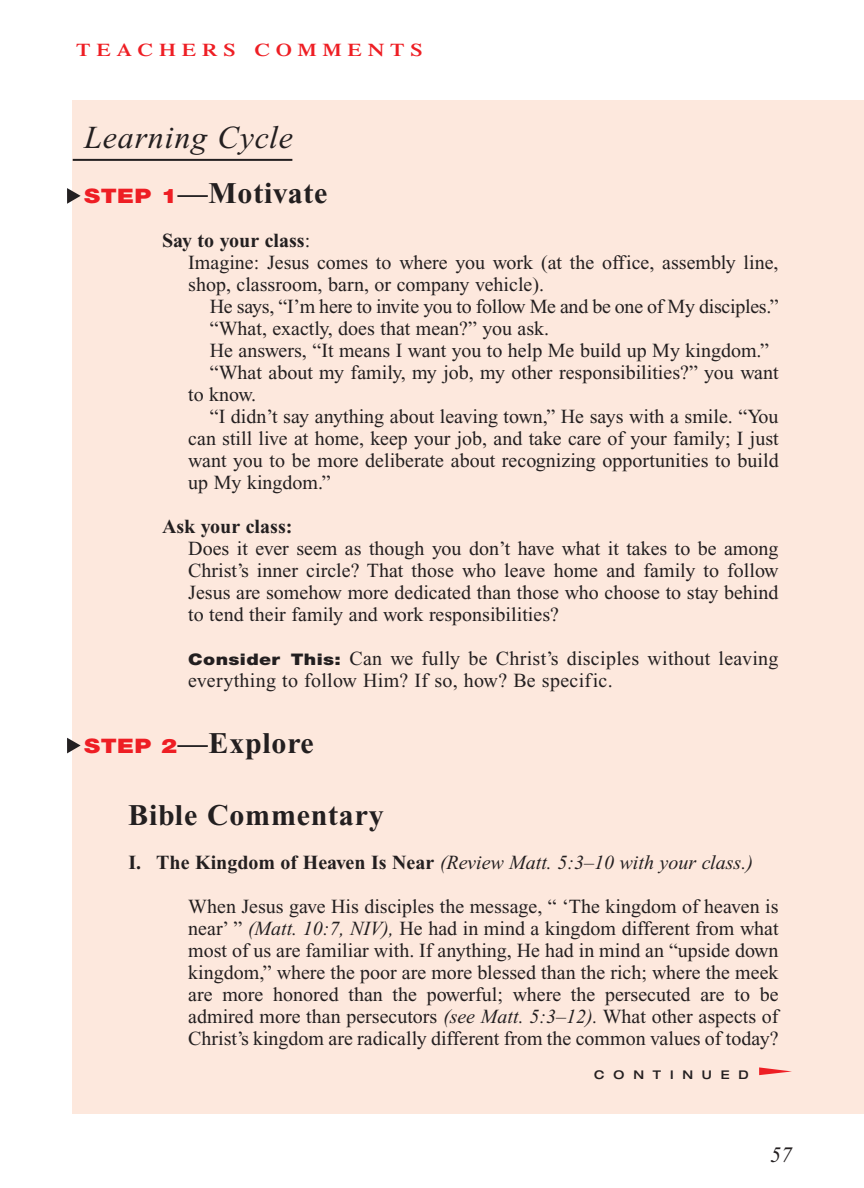
<style>
.page{position:relative;width:864px;height:1188px;background:#fff}
.page>*{position:absolute;margin:0;border:0;box-sizing:border-box;transform-origin:0 0}
.t1{font:italic 32px "Times New Roman";letter-spacing:.025em;color:#231f20}
.t2{font:700 30px "Times New Roman";letter-spacing:.025em;color:#231f20}
.t3{font:italic 22px "Times New Roman";color:#231f20}
.t4{font:20px/22px "Times New Roman";color:#231f20}
.t5{font:italic 20px "Times New Roman";color:#231f20}
.t6{font:700 20px "Times New Roman";color:#231f20}
.t7{font:600 18px "Times";letter-spacing:.265em;color:#ee1e24;scale:1.2 1}
.t8{font:500 expanded 12px "Helvetica Neue";letter-spacing:.74em;color:#231f20}
.s1{font-family:"Helvetica Neue";font-weight:900;font-size:20px;color:#ee1e24}
.s2{font-weight:700}
.s3{font-family:"Helvetica Neue";font-weight:900;font-size:16px}
.s4{font-weight:700;font-style:normal}
.s5{font-style:italic}
</style>
<div class="page">
<div style="left:73px;top:100px;width:791px;height:1013px;background:#fde8dd"></div>
<svg style="left:759px;top:1067px;width:33px;height:8px"></svg>
<hr style="left:73px;top:159px;width:219px;height:2px;background:#231f20">
<svg style="left:67px;top:188px;width:14px;height:16px"></svg>
<svg style="left:67px;top:738px;width:14px;height:15px"></svg>
<p class="t7" style="left:76px;top:44px;width:290px">TEACHERS COMMENTS</p>
<h1 class="t1" style="left:84px;top:126px;width:210px">Learning Cycle</h1>
<h2 class="t2" style="left:84px;top:183px;width:245px"><span class="s1">STEP 1</span>—Motivate</h2>
<p class="t4" style="left:188px;top:231px;width:592px;text-indent:-26px"><span class="s2">Say to your class</span>:<br>Imagine: Jesus comes to where you work (at the office, assembly line, shop, classroom, barn, or company vehicle).</p>
<p class="t4" style="left:210px;top:297px;width:570px">He says, “I’m here to invite you to follow Me and be one of My disciples.”</p>
<p class="t4" style="left:210px;top:319px;width:341px">“What, exactly, does that mean?” you ask.</p>
<p class="t4" style="left:210px;top:341px;width:561px">He answers, “It means I want you to help Me build up My kingdom.”</p>
<p class="t4" style="left:210px;top:363px;width:570px">“What about my family, my job, my other responsibilities?” you want</p>
<p class="t4" style="left:188px;top:385px;width:69px">to know.</p>
<p class="t4" style="left:210px;top:407px;width:570px">“I didn’t say anything about leaving town,” He says with a smile. “You</p>
<p class="t4" style="left:188px;top:429px;width:592px">can still live at home, keep your job, and take care of your family; I just</p>
<p class="t4" style="left:188px;top:451px;width:592px">want you to be more deliberate about recognizing opportunities to build</p>
<p class="t4" style="left:188px;top:473px;width:144px">up My kingdom.”</p>
<p class="t6" style="left:162px;top:519px;width:132px">Ask your class:</p>
<p class="t4" style="left:188px;top:539px;width:592px;text-align:justify">Does it ever seem as though you don’t have what it takes to be among Christ’s inner circle? That those who leave home and family to follow Jesus are somehow more dedicated than those who choose to stay behind to tend their family and work responsibilities?</p>
<p class="t4" style="left:188px;top:649px;width:592px"><span class="s3">Consider This:</span> Can we fully be Christ’s disciples without leaving everything to follow Him? If so, how? Be specific.</p>
<h2 class="t2" style="left:84px;top:733px;width:231px"><span class="s1">STEP 2</span>—Explore</h2>
<h2 class="t2" style="left:128px;top:805px;width:257px">Bible Commentary</h2>
<p class="t5" style="left:128px;top:855px;width:626px"><span class="s4">I. The Kingdom of Heaven Is Near</span> (Review Matt. 5:3–10 with your class.)</p>
<p class="t4" style="left:188px;top:897px;width:592px;text-align:justify">When Jesus gave His disciples the message, “ ‘The kingdom of heaven is near’ ” <span class="s5">(Matt. 10:7, NIV),</span> He had in mind a kingdom different from what most of us are familiar with. If anything, He had in mind an “upside down kingdom,” where the poor are more blessed than the rich; where the meek are more honored than the powerful; where the persecuted are to be admired more than persecutors <span class="s5">(see Matt. 5:3–12).</span> What other aspects of Christ’s kingdom are radically different from the common values of today?</p>
<p class="t8" style="left:594px;top:1070px;width:156px">CONTINUED</p>
<p class="t3" style="left:770px;top:1146px;width:23px">57</p>
</div>
